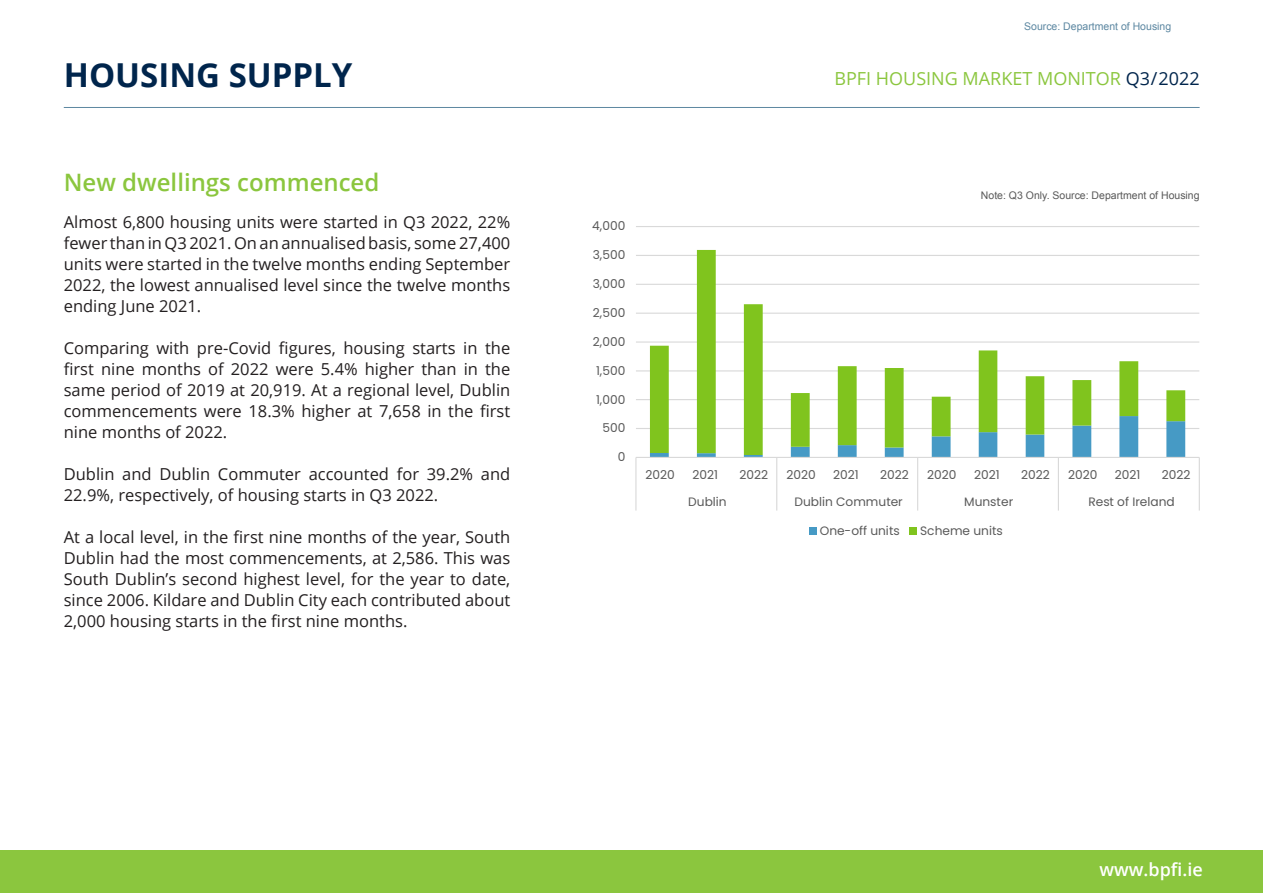
<style>
.page{position:relative;width:1263px;height:893px;background:#fff}
.page>*{position:absolute;margin:0;border:0;box-sizing:border-box;transform-origin:0 0}
.t1{font:700 33px "Open Sans";color:#00254c}
.t2{font:600 24px "Open Sans";color:#8bc63e}
.t3{font:18px "Open Sans";color:#8bc63e}
.t4{font:600 18px "Open Sans";color:#fff}
.t5{font:16.5px/21px "Open Sans";color:#231f20;text-align:justify}
.t6{font:12.15px "Poppins";color:#595959}
.t7{font:10.5px "Arial";color:#595959}
.t8{font:10.5px "Arial";color:#5c87a1}
.s1{color:#00254c}
</style>
<div class="page">
<div style="left:0;top:850px;width:1263px;height:43px;background:#8bc63e"></div>
<hr style="left:64px;top:107px;width:1135px;height:1px;background:#5c87a1">
<hr style="left:636px;top:428px;width:563px;height:1px;background:#d9d9d9">
<hr style="left:636px;top:399px;width:563px;height:1px;background:#d9d9d9">
<hr style="left:636px;top:370px;width:563px;height:1px;background:#d9d9d9">
<hr style="left:636px;top:341px;width:563px;height:2px;background:#d9d9d9">
<hr style="left:636px;top:313px;width:563px;height:1px;background:#d9d9d9">
<hr style="left:636px;top:284px;width:563px;height:1px;background:#d9d9d9">
<hr style="left:636px;top:255px;width:563px;height:1px;background:#d9d9d9">
<hr style="left:636px;top:226px;width:563px;height:1px;background:#d9d9d9">
<hr style="left:636px;top:215px;width:563px;height:1px;background:#d9d9d9">
<svg style="left:650px;top:250px;width:535px;height:166px"></svg>
<hr style="left:636px;top:457px;width:563px;height:1px;background:#d9d9d9">
<svg style="left:635px;top:457px;width:1px;height:54px"></svg>
<svg style="left:650px;top:416px;width:535px;height:95px"></svg>
<svg style="left:1199px;top:457px;width:1px;height:54px"></svg>
<div style="left:809px;top:527px;width:7px;height:8px;background:#469ac5"></div>
<div style="left:909px;top:527px;width:8px;height:8px;background:#80c41e"></div>
<p class="t8" style="left:1024px;top:19px;width:149px">Source: Department of Housing</p>
<p class="t1" style="left:64px;top:51px;width:290px">HOUSING SUPPLY</p>
<p class="t3" style="left:834px;top:66px;width:367px">BPFI HOUSING MARKET MONITOR <span class="s1">Q3/2022</span></p>
<p class="t2" style="left:64px;top:166px;width:317px">New dwellings commenced</p>
<p class="t5" style="left:64px;top:211px;width:448px">Almost 6,800 housing units were started in Q3 2022, 22% fewer than in Q3 2021. On an annualised basis, some 27,400 units were started in the twelve months ending September 2022, the lowest annualised level since the twelve months ending June 2021.</p>
<p class="t5" style="left:64px;top:337px;width:448px">Comparing with pre-Covid figures, housing starts in the first nine months of 2022 were 5.4% higher than in the same period of 2019 at 20,919. At a regional level, Dublin commencements were 18.3% higher at 7,658 in the first nine months of 2022.</p>
<p class="t5" style="left:64px;top:463px;width:448px">Dublin and Dublin Commuter accounted for 39.2% and<br>22.9%, respectively, of housing starts in Q3 2022.</p>
<p class="t5" style="left:64px;top:526px;width:448px">At a local level, in the first nine months of the year, South Dublin had the most commencements, at 2,586. This was South Dublin’s second highest level, for the year to date, since 2006. Kildare and Dublin City each contributed about 2,000 housing starts in the first nine months.</p>
<p class="t6" style="left:592px;top:219px;width:35px">4,000</p>
<p class="t6" style="left:593px;top:248px;width:34px">3,500</p>
<p class="t6" style="left:593px;top:277px;width:34px">3,000</p>
<p class="t6" style="left:593px;top:306px;width:34px">2,500</p>
<p class="t6" style="left:593px;top:335px;width:34px">2,000</p>
<p class="t6" style="left:596px;top:363px;width:31px">1,500</p>
<p class="t6" style="left:596px;top:392px;width:31px">1,000</p>
<p class="t6" style="left:602px;top:421px;width:24px">500</p>
<p class="t6" style="left:618px;top:450px;width:9px">0</p>
<p class="t7" style="left:981px;top:189px;width:220px">Note: Q3 Only. Source: Department of Housing</p>
<p class="t6" style="left:645px;top:468px;width:31px">2020</p>
<p class="t6" style="left:692px;top:468px;width:27px">2021</p>
<p class="t6" style="left:739px;top:468px;width:30px">2022</p>
<p class="t6" style="left:786px;top:468px;width:31px">2020</p>
<p class="t6" style="left:833px;top:468px;width:27px">2021</p>
<p class="t6" style="left:880px;top:468px;width:30px">2022</p>
<p class="t6" style="left:927px;top:468px;width:31px">2020</p>
<p class="t6" style="left:974px;top:468px;width:27px">2021</p>
<p class="t6" style="left:1021px;top:468px;width:30px">2022</p>
<p class="t6" style="left:1068px;top:468px;width:31px">2020</p>
<p class="t6" style="left:1115px;top:468px;width:27px">2021</p>
<p class="t6" style="left:1162px;top:468px;width:30px">2022</p>
<p class="t6" style="left:688px;top:494px;width:40px">Dublin</p>
<p class="t6" style="left:794px;top:494px;width:110px">Dublin Commuter</p>
<p class="t6" style="left:964px;top:494px;width:51px">Munster</p>
<p class="t6" style="left:1088px;top:494px;width:88px">Rest of Ireland</p>
<p class="t6" style="left:820px;top:524px;width:82px">One-off units</p>
<p class="t6" style="left:920px;top:524px;width:84px">Scheme units</p>
<p class="t4" style="left:1099px;top:857px;width:105px">www.bpfi.ie</p>
</div>
